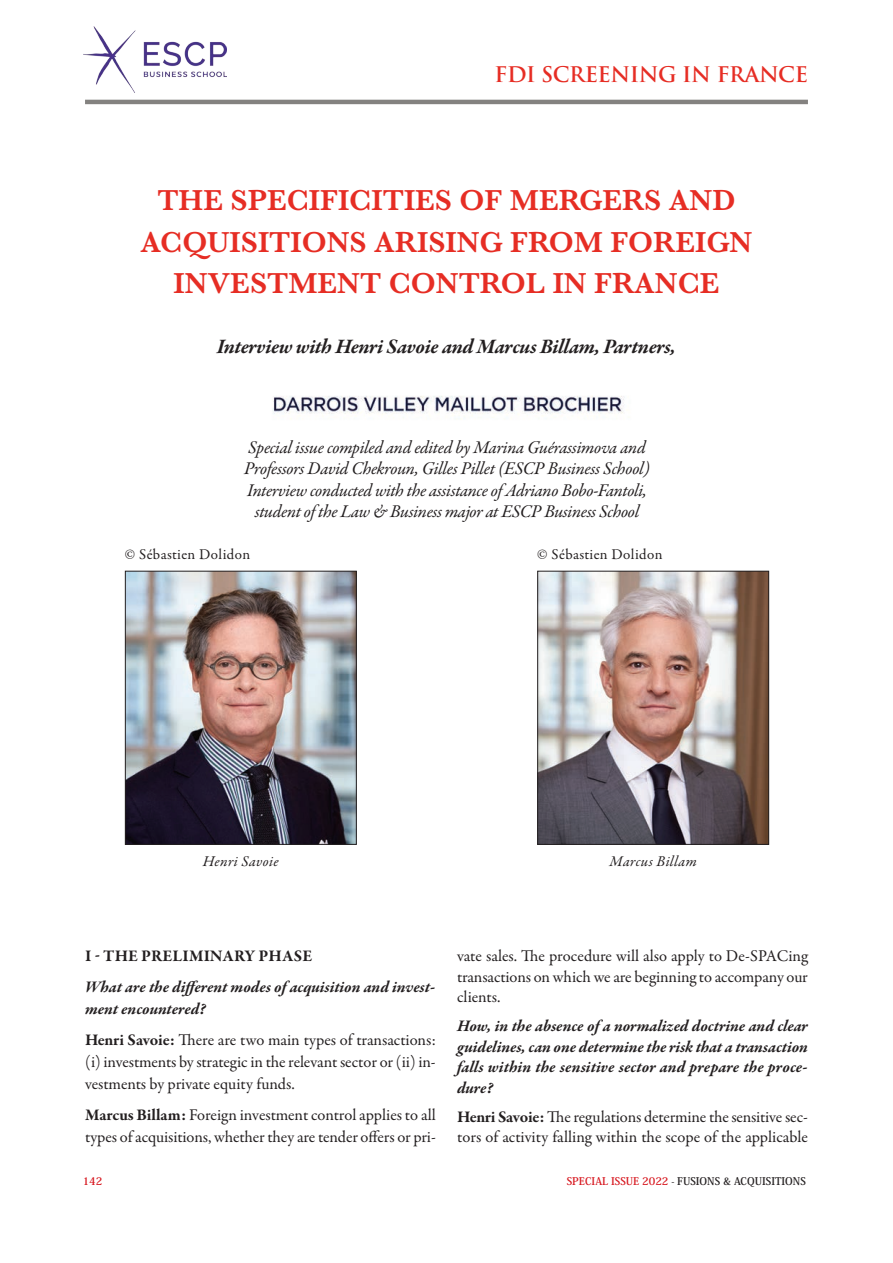
<style>
.page{position:relative;width:893px;height:1263px;background:#fff}
.page>*{position:absolute;margin:0;border:0;box-sizing:border-box;transform-origin:0 0}
.t1{font:600 30px "Baskerville";color:#e62d24}
.t2{font:italic 700 21px "Garamond Premr Pro";letter-spacing:-.015em;color:#231f20}
.t3{font:700 21px "Trajan Pro";letter-spacing:-.02em;color:#e62d24}
.t4{font:italic 18px "Garamond Premr Pro";letter-spacing:-.02em;color:#231f20}
.t5{font:16.5px/22.2px "Garamond Premr Pro";letter-spacing:-.005em;color:#231f20;text-align:justify}
.t6{font:italic 700 16.5px/20.5px "Garamond Premr Pro";color:#231f20}
.t7{font:700 16.5px "Garamond Premr Pro";letter-spacing:.005em;color:#231f20}
.t8{font:15px "Garamond Premr Pro";letter-spacing:.025em;color:#231f20}
.t9{font:italic 15px "Garamond Premr Pro";letter-spacing:.025em;color:#231f20}
.t10{font:700 10.5px "Koz Min Pro";color:#231f20}
.t11{font:700 10.5px "Koz Min Pro";color:#d7171f}
.s1{font-weight:700}
.s2{color:#d7171f}
</style>
<div class="page">
<img style="left:83px;top:27px;width:144px;height:66px">
<hr style="left:85px;top:100px;width:723px;height:4px;background:#848280">
<img style="left:127px;top:573px;width:228px;height:270px">
<div style="left:125px;top:571px;width:232px;height:274px;border:1px solid #231f20"></div>
<img style="left:539px;top:573px;width:228px;height:270px">
<div style="left:537px;top:571px;width:232px;height:274px;border:1px solid #231f20"></div>
<img style="left:272px;top:396px;width:353px;height:22px">
<p class="t3" style="left:494px;top:63px;width:315px">FDI SCREENING IN FRANCE</p>
<p class="t1" style="left:157px;top:184px;width:580px">THE SPECIFICITIES OF MERGERS AND</p>
<p class="t1" style="left:141px;top:225px;width:613px">ACQUISITIONS ARISING FROM FOREIGN</p>
<p class="t1" style="left:173px;top:266px;width:548px">INVESTMENT CONTROL IN FRANCE</p>
<p class="t2" style="left:217px;top:338px;width:461px">Interview with Henri Savoie and Marcus Billam, Partners,</p>
<p class="t4" style="left:248px;top:440px;width:399px">Special issue compiled and edited by Marina Guérassimova and</p>
<p class="t4" style="left:244px;top:461px;width:407px">Professors David Chekroun, Gilles Pillet (ESCP Business School)</p>
<p class="t4" style="left:247px;top:483px;width:401px">Interview conducted with the assistance of Adriano Bobo-Fantoli,</p>
<p class="t4" style="left:255px;top:504px;width:386px">student of the Law &amp; Business major at ESCP Business School</p>
<p class="t8" style="left:125px;top:548px;width:127px">© Sébastien Dolidon</p>
<p class="t8" style="left:537px;top:548px;width:127px">© Sébastien Dolidon</p>
<p class="t9" style="left:203px;top:855px;width:77px">Henri Savoie</p>
<p class="t9" style="left:610px;top:855px;width:89px">Marcus Billam</p>
<p class="t7" style="left:85px;top:949px;width:229px">I - THE PRELIMINARY PHASE</p>
<p class="t6" style="left:85px;top:977px;width:352px;line-height:22.2px">What are the different modes of acquisition and invest&shy;ment encountered?</p>
<p class="t5" style="left:85px;top:1030px;width:352px"><span class="s1">Henri Savoie:</span> There are two main types of transactions: (i) investments by strategic in the relevant sector or (ii) in&shy;vestments by private equity funds.</p>
<p class="t5" style="left:85px;top:1105px;width:352px"><span class="s1">Marcus Billam:</span> Foreign investment control applies to all types of acquisitions, whether they are tender offers or pri-</p>
<p class="t5" style="left:457px;top:947px;width:352px;line-height:20.5px">vate sales. The procedure will also apply to De-SPACing transactions on which we are beginning to accompany our clients.</p>
<p class="t6" style="left:457px;top:1017px;width:352px;text-align:justify">How, in the absence of a normalized doctrine and clear guidelines, can one determine the risk that a transaction falls within the sensitive sector and prepare the proce&shy;dure?</p>
<p class="t5" style="left:457px;top:1108px;width:352px;line-height:20.5px"><span class="s1">Henri Savoie:</span> The regulations determine the sensitive sec&shy;tors of activity falling within the scope of the applicable</p>
<p class="t11" style="left:83px;top:1176px;width:21px">142</p>
<p class="t10" style="left:567px;top:1176px;width:241px"><span class="s2">SPECIAL ISSUE 2022</span> - FUSIONS &amp; ACQUISITIONS</p>
</div>
